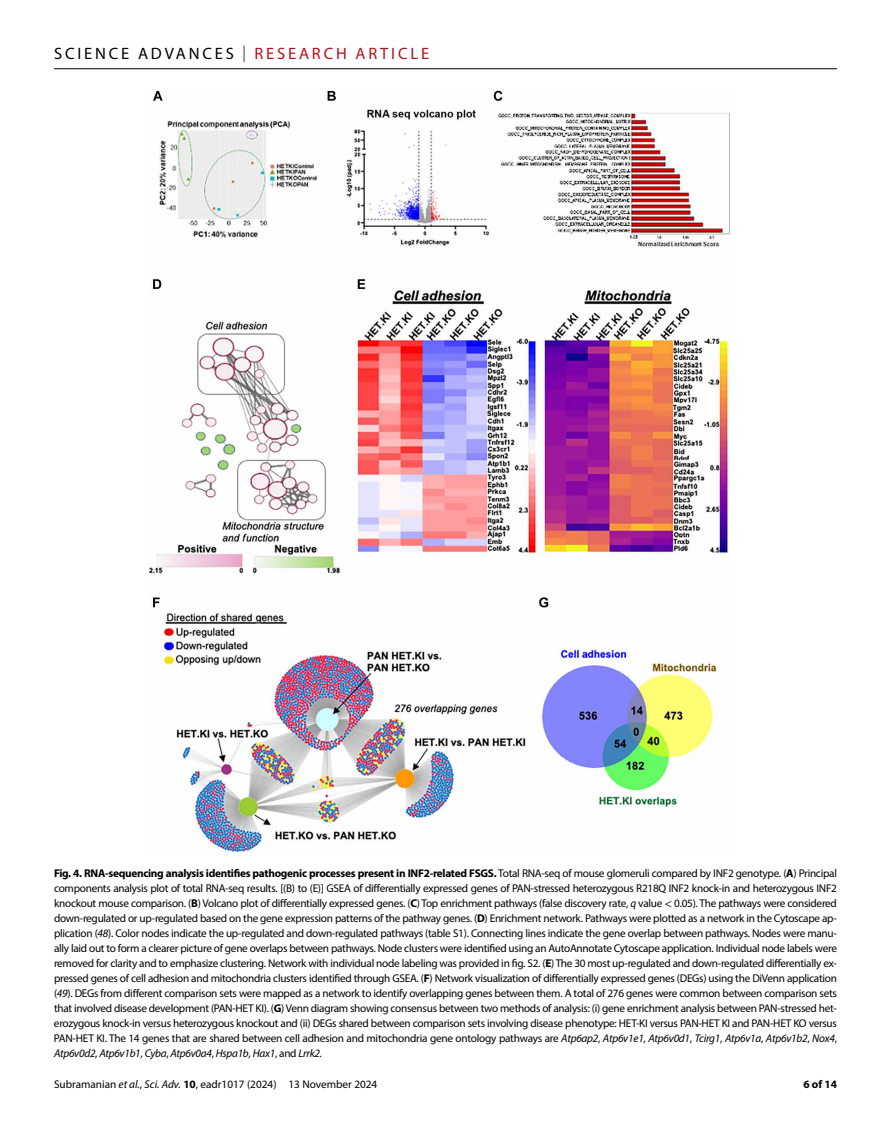
<style>
.page{position:relative;width:891px;height:1134px;background:#fff}
.page>*{position:absolute;margin:0;border:0;box-sizing:border-box;transform-origin:0 0}
.t1{font:16.5px "Myriad Pro";letter-spacing:.17em;color:#000}
.t2{font:11.25px/15px "Myriad Pro";letter-spacing:-.025em;color:#000}
.t3{font:11.25px "Myriad Pro";color:#000}
.t4{font:700 11.25px "Myriad Pro";color:#000}
.s1{font-weight:300}
.s2{color:#b5121b}
.s3{font-weight:700}
.s4{font-style:italic}
.s5{font-family:"STIX"}
</style>
<div class="page">
<hr style="left:54px;top:68px;width:783px;height:1px;background:#000">
<img style="left:149px;top:90px;width:582px;height:763px">
<h1 class="t1" style="left:54px;top:44px;width:376px">Scien ce Advan ces <span class="s1">|</span> <span class="s2">Resear ch Ar ticle</span></h1>
<p class="t2" style="left:54px;top:866px;width:785px;text-align:justify"><span class="s3">Fig. 4. RNA-sequencing analysis identifies pathogenic processes present in INF2-related FSGS.</span> Total RNA-seq of mouse glomeruli compared by INF2 genotype. (<span class="s3">A</span>) Principal components analysis plot of total RNA-seq results. [(B) to (E)] GSEA of differentially expressed genes of PAN-stressed heterozygous R218Q INF2 knock-in and heterozygous INF2 knockout mouse comparison. (<span class="s3">B</span>) Volcano plot of differentially expressed genes. (<span class="s3">C</span>) Top enrichment pathways (false discovery rate, <span class="s4">q</span> value <span class="s5">&lt;</span> 0.05). The pathways were considered down-regulated or up-regulated based on the gene expression patterns of the pathway genes. (<span class="s3">D</span>) Enrichment network. Pathways were plotted as a network in the Cytoscape ap&shy;plication (<span class="s4">48</span>). Color nodes indicate the up-regulated and down-regulated pathways (table S1). Connecting lines indicate the gene overlap between pathways. Nodes were manu&shy;ally laid out to form a clearer picture of gene overlaps between pathways. Node clusters were identified using an AutoAnnotate Cytoscape application. I ndividual node labels were removed for clarity and to emphasize clustering. Network with individual node labeling was provided in fig. S2. (<span class="s3">E</span>) The 30 most up-regulated and down-regulated differentially ex&shy;pressed genes of cell adhesion and mitochondria clusters identified through GSEA. (<span class="s3">F</span>) Network visualization of differentially expressed genes (DEGs) using the DiVenn application (<span class="s4">49</span>). DEGs from different comparison sets were mapped as a network to identify overlapping genes between them. A total of 276 genes were common between comparison sets that involved disease development (PAN--HET</p>
<p class="t2" style="left:54px;top:1001px;width:784px;text-indent:202px">KI). (<span class="s3">G</span>) Venn diagram showing consensus between two methods of analysis: (i) gene enrichment analysis between PAN-stressed het&shy;erozygous knock-in versus heterozygous knockout and (ii) DEGs shared between comparison sets involving disease phenotype: HET-KI versus PAN--HET</p>
<p class="t2" style="left:722px;top:1016px;width:58px">KI and PAN--HET</p>
<p class="t2" style="left:793px;top:1016px;width:45px">KO versus</p>
<p class="t2" style="left:54px;top:1031px;width:784px;text-indent:42px">KI. The 14 genes that are shared between cell adhesion and mitochondria gene ontology pathways are <span class="s4">Atp6ap2</span>, <span class="s4">Atp6v1e1</span>, <span class="s4">Atp6v0d1</span>, <span class="s4">Tcirg1</span>, <span class="s4">Atp6v1a</span>, <span class="s4">Atp6v1b2</span>, <span class="s4">Nox4</span>,<br><span class="s4">Atp6v0d2</span>, <span class="s4">Atp6v1b1</span>, <span class="s4">Cyba</span>, <span class="s4">Atp6v0a4</span>, <span class="s4">Hspa1b</span>, <span class="s4">Hax1</span>, and <span class="s4">Lrrk2.</span></p>
<p class="t2" style="left:54px;top:1031px;width:28px">PAN--HET</p>
<p class="t3" style="left:54px;top:1077px;width:325px">Subramanian <span class="s4">et al.</span>, <span class="s4">Sci. Adv.</span> <span class="s3">10</span>, eadr1017 (2024) 13 November 2024</p>
<p class="t4" style="left:803px;top:1076px;width:35px">6 of 14</p>
</div>
